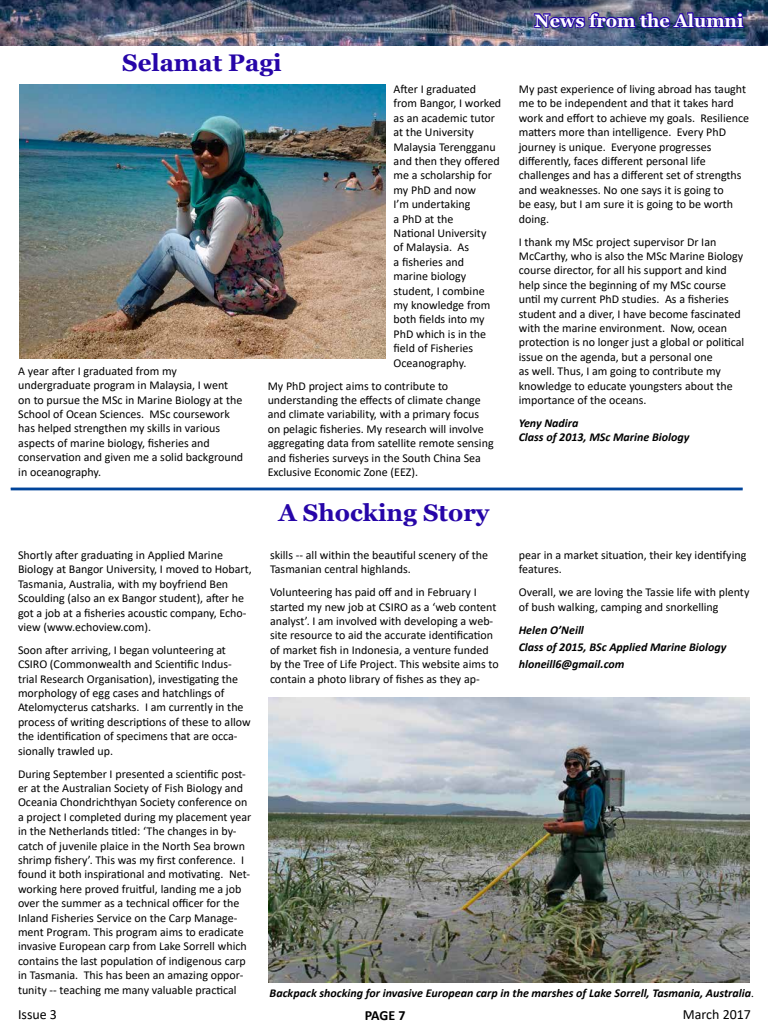
<style>
.page{position:relative;width:768px;height:1024px;background:#fff}
.page>*{position:absolute;margin:0;border:0;box-sizing:border-box;transform-origin:0 0}
.t1{font:700 24px "Georgia";color:#2605a8}
.t2{font:700 18px "Georgia";color:#fff}
.t3{font:14px "Calibri";color:#000}
.t4{font:700 14px "Calibri";color:#000}
.t5{font:12px/14.4px "Calibri";color:#000}
.t6{font:italic 700 12px/17.2px "Calibri";color:#000}
.s1{font-family:"Minion Pro";font-weight:400;font-style:normal}
</style>
<div class="page">
<img style="left:0;top:0;width:768px;height:46px">
<img style="left:533px;top:11px;width:212px;height:19px">
<hr style="left:11px;top:488px;width:732px;height:2px;background:#00449a">
<img style="left:269px;top:697px;width:481px;height:285px">
<img style="left:19px;top:84px;width:366px;height:275px">
<h1 class="t1" style="left:122px;top:47px;width:161px">Selamat Pagi</h1>
<p class="t5" style="left:18px;top:363px;width:226px">A year after I graduated from my undergraduate program in Malaysia, I went on to pursue the MSc in Marine Biology at the School of Ocean Sciences. MSc coursework has helped strengthen my skills in various aspects of marine biology, fisheries and conservation and given me a solid background in oceanography.</p>
<p class="t5" style="left:394px;top:82px;width:109px">After I graduated from Bangor, I worked as an academic tutor at the University<br>Malaysia Terengganu and then they offered me a scholarship for my PhD and now<br>I’m undertaking<br>a PhD at the<br>National University<br>of Malaysia. As<br>a fisheries and marine biology student, I combine my knowledge from both fields into my<br>PhD which is in the field of Fisheries<br>Oceanography.</p>
<p class="t5" style="left:268px;top:378px;width:227px">My PhD project aims to contribute to understanding the effects of climate change and climate variability, with a primary focus on pelagic fisheries. My research will involve aggregating data from satellite remote sensing and fisheries surveys in the South China Sea Exclusive Economic Zone (EEZ).</p>
<h1 class="t1" style="left:279px;top:497px;width:212px">A Shocking Story</h1>
<h2 class="t2" style="left:535px;top:9px;width:210px">News from the Alumni</h2>
<p class="t5" style="left:519px;top:82px;width:232px">My past experience of living abroad has taught me to be independent and that it takes hard work and effort to achieve my goals. Resilience matters more than intelligence. Every PhD journey is unique. Everyone progresses differently, faces different personal life challenges and has a different set of strengths and weaknesses. No one says it is going to<br>be easy, but I am sure it is going to be worth doing.</p>
<p class="t5" style="left:519px;top:234px;width:227px">I thank my MSc project supervisor Dr Ian McCarthy, who is also the MSc Marine Biology course director, for all his support and kind help since the beginning of my MSc course until my current PhD studies. As a fisheries student and a diver, I have become fascinated with the marine environment. Now, ocean protection is no longer just a global or political issue on the agenda, but a personal one<br>as well. Thus, I am going to contribute my knowledge to educate youngsters about the importance of the oceans.</p>
<p class="t6" style="left:519px;top:415px;width:172px;line-height:14.4px">Yeny Nadira<br>Class of 2013, MSc Marine Biology</p>
<p class="t5" style="left:18px;top:547px;width:235px">Shortly after graduating in Applied Marine Biology at Bangor University, I moved to Hobart, Tasmania, Australia, with my boyfriend Ben Scoulding (also an ex Bangor student), after he got a job at a fisheries acoustic company, Echo&shy;view (www.echoview.com).</p>
<p class="t5" style="left:18px;top:642px;width:234px">Soon after arriving, I began volunteering at CSIRO (Commonwealth and Scientific Indus&shy;trial Research Organisation), investigating the morphology of egg cases and hatchlings of Atelomycterus catsharks. I am currently in the process of writing descriptions of these to allow the identification of specimens that are occa&shy;sionally trawled up.</p>
<p class="t5" style="left:18px;top:766px;width:235px">During September I presented a scientific post&shy;er at the Australian Society of Fish Biology and Oceania Chondrichthyan Society conference on a project I completed during my placement year in the Netherlands titled: ‘The changes in by&shy;catch of juvenile plaice in the North Sea brown shrimp fishery’. This was my first conference. I found it both inspirational and motivating. Net&shy;working here proved fruitful, landing me a job over the summer as a technical officer for the Inland Fisheries Service on the Carp Manage&shy;ment Program. This program aims to eradicate invasive European carp from Lake Sorrell which contains the last population of indigenous carp in Tasmania. This has been an amazing oppor&shy;tunity -- teaching me many valuable practical</p>
<p class="t5" style="left:270px;top:547px;width:220px">skills -- all within the beautiful scenery of the<br>Tasmanian central highlands.</p>
<p class="t5" style="left:270px;top:585px;width:230px">Volunteering has paid off and in February I started my new job at CSIRO as a ‘web content analyst’. I am involved with developing a web&shy;site resource to aid the accurate identification of market fish in Indonesia, a venture funded by the Tree of Life Project. This website aims to contain a photo library of fishes as they ap-</p>
<p class="t5" style="left:519px;top:547px;width:229px">pear in a market situation, their key identifying features.</p>
<p class="t5" style="left:519px;top:585px;width:232px">Overall, we are loving the Tassie life with plenty of bush walking, camping and snorkelling</p>
<p class="t6" style="left:519px;top:621px;width:209px">Helen O’Neill<br>Class of 2015, BSc Applied Marine Biology hloneill6@gmail.com</p>
<p class="t6" style="left:270px;top:984px;width:486px">Backpack shocking for invasive European carp in the marshes of Lake Sorrell, Tasmania, Australia<span class="s1">.</span></p>
<p class="t3" style="left:18px;top:1004px;width:41px">Issue 3</p>
<p class="t4" style="left:365px;top:1006px;width:42px">PAGE 7</p>
<p class="t3" style="left:683px;top:1004px;width:70px">March 2017</p>
</div>
